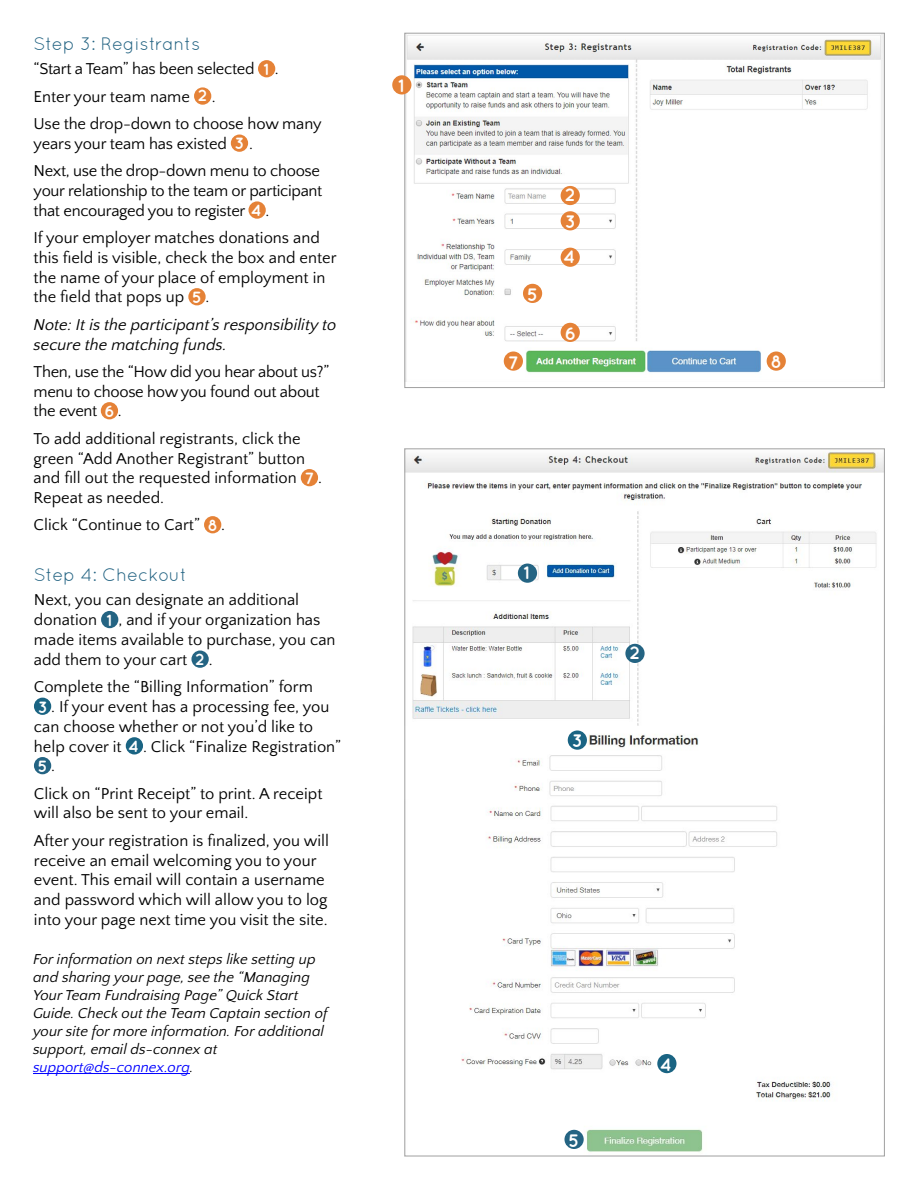
<style>
.page{position:relative;width:918px;height:1188px;background:#fff}
.page>*{position:absolute;margin:0;border:0;box-sizing:border-box;transform-origin:0 0}
.t1{font:18px "Quicksand";color:#246483}
.t2{font:700 18px/26.8px "Quicksand";color:#fff}
.t3{font:16.5px/19.8px "Quattrocento Sans";color:#000}
.t4{font:16.5px/19.8px "Quattrocento Sans";letter-spacing:-.02em;color:#000}
.t5{font:italic 16.5px/19.8px "Quattrocento Sans";color:#000}
.t6{font:700 16.2px "Quicksand";color:#fff}
.t7{font:italic 15px/18px "Quattrocento Sans";color:#000}
.s1{font-family:"Quicksand";font-weight:700;font-size:16.2px;color:#fff}
.s2{font-family:"Quattrocento Sans";font-weight:400;font-size:16.5px;color:#000}
.s3{color:#00f}
</style>
<div class="page">
<img style="left:407px;top:451px;width:476px;height:701px">
<div style="left:258px;top:60px;width:17px;height:17px;background:#e58237;border-radius:50%"></div>
<div style="left:194px;top:87px;width:17px;height:18px;background:#e58237;border-radius:50%"></div>
<div style="left:231px;top:135px;width:17px;height:17px;background:#e58237;border-radius:50%"></div>
<div style="left:248px;top:201px;width:18px;height:18px;background:#e58237;border-radius:50%"></div>
<div style="left:188px;top:288px;width:18px;height:17px;background:#e58237;border-radius:50%"></div>
<div style="left:101px;top:402px;width:17px;height:17px;background:#e58237;border-radius:50%"></div>
<div style="left:301px;top:469px;width:17px;height:17px;background:#e58237;border-radius:50%"></div>
<div style="left:204px;top:516px;width:17px;height:17px;background:#e58237;border-radius:50%"></div>
<img style="left:407px;top:35px;width:476px;height:346px">
<div style="left:767px;top:351px;width:19px;height:20px;background:#e58237;border-radius:50%"></div>
<div style="left:392px;top:75px;width:19px;height:19px;background:#e58237;border-radius:50%"></div>
<div style="left:561px;top:186px;width:19px;height:19px;background:#e58237;border-radius:50%"></div>
<div style="left:561px;top:211px;width:19px;height:19px;background:#e58237;border-radius:50%"></div>
<div style="left:561px;top:248px;width:19px;height:19px;background:#e58237;border-radius:50%"></div>
<div style="left:523px;top:284px;width:19px;height:19px;background:#e58237;border-radius:50%"></div>
<div style="left:561px;top:323px;width:19px;height:19px;background:#e58237;border-radius:50%"></div>
<div style="left:504px;top:351px;width:19px;height:20px;background:#e58237;border-radius:50%"></div>
<hr style="left:33px;top:1073px;width:157px;height:1px;background:#00f">
<div style="left:625px;top:644px;width:20px;height:19px;background:#246483;border-radius:50%"></div>
<div style="left:568px;top:730px;width:19px;height:20px;background:#1a6483;border-radius:50%"></div>
<div style="left:564px;top:1130px;width:20px;height:19px;background:#246483;border-radius:50%"></div>
<div style="left:657px;top:1054px;width:20px;height:19px;background:#1a6483;border-radius:50%"></div>
<div style="left:101px;top:611px;width:17px;height:17px;background:#246483;border-radius:50%"></div>
<div style="left:191px;top:651px;width:18px;height:17px;background:#246483;border-radius:50%"></div>
<div style="left:34px;top:698px;width:17px;height:17px;background:#1a6483;border-radius:50%"></div>
<div style="left:126px;top:737px;width:17px;height:17px;background:#1a6483;border-radius:50%"></div>
<div style="left:34px;top:757px;width:17px;height:17px;background:#246483;border-radius:50%"></div>
<div style="left:518px;top:564px;width:19px;height:19px;background:#246483;border-radius:50%"></div>
<p class="t1" style="left:34px;top:33px;width:168px">Step 3: Registrants</p>
<p class="t3" style="left:34px;top:56px;width:290px;line-height:27.3px">“Start a Team” has been selected <span class="s1">1</span> .<br>Enter your team name <span class="s1">2</span> .<br>Use the drop-down to choose how many</p>
<p class="t4" style="left:34px;top:130px;width:288px;line-height:27.3px">years your team has existed <span class="s1">3</span> .<br>Next, use the drop-down menu to choose</p>
<p class="t4" style="left:34px;top:181px;width:290px">your relationship to the team or participant that encouraged you to register <span class="s1">4</span> .</p>
<p class="t3" style="left:34px;top:228px;width:305px">If your employer matches donations and this field is visible, check the box and enter the name of your place of employment in the field that pops up <span class="s1">5</span> .</p>
<p class="t5" style="left:34px;top:315px;width:304px">Note: It is the participant’s responsibility to secure the matching funds.</p>
<p class="t4" style="left:34px;top:362px;width:297px">Then, use the “How did you hear about us?” menu to choose how you found out about the event <span class="s1">6</span> .</p>
<p class="t3" style="left:34px;top:429px;width:290px">To add additional registrants, click the green “Add Another Registrant” button and fill out the requested information <span class="s1">7</span> .<br>Repeat as needed.</p>
<p class="t3" style="left:34px;top:516px;width:193px">Click “Continue to Cart” <span class="s1">8</span> .</p>
<p class="t1" style="left:34px;top:564px;width:155px">Step 4: Checkout</p>
<p class="t3" style="left:34px;top:591px;width:303px">Next, you can designate an additional donation <span class="s1">1</span> , and if your organization has made items available to purchase, you can add them to your cart <span class="s1">2</span> .</p>
<p class="t3" style="left:34px;top:677px;width:309px">Complete the “Billing Information” form<br><span class="s1">3</span> . If your event has a processing fee, you can choose whether or not you’d like to help cover it <span class="s1">4</span> . Click “Finalize Registration”</p>
<p class="t6" style="left:38px;top:757px;width:19px">5<span class="s2">.</span></p>
<p class="t3" style="left:34px;top:784px;width:290px">Click on “Print Receipt” to print. A receipt will also be sent to your email.</p>
<p class="t3" style="left:34px;top:831px;width:297px">After your registration is finalized, you will receive an email welcoming you to your event. This email will contain a username and password which will allow you to log into your page next time you visit the site.</p>
<p class="t7" style="left:33px;top:951px;width:296px">For information on next steps like setting up and sharing your page, see the “Managing Your Team Fundraising Page” Quick Start Guide. Check out the Team Captain section of your site for more information. For additional support, email ds-connex at <span class="s3">support@ds-connex.org</span>.</p>
<p class="t2" style="left:398px;top:72px;width:8px">1</p>
<p class="t2" style="left:527px;top:280px;width:12px">5</p>
<p class="t2" style="left:508px;top:348px;width:12px">7</p>
<p class="t2" style="left:565px;top:181px;width:12px">2<br>3</p>
<p class="t2" style="left:563px;top:243px;width:13px">4</p>
<p class="t2" style="left:565px;top:319px;width:13px">6</p>
<p class="t2" style="left:524px;top:559px;width:8px">1</p>
<p class="t2" style="left:572px;top:727px;width:12px">3</p>
<p class="t2" style="left:630px;top:639px;width:12px">2</p>
<p class="t2" style="left:771px;top:348px;width:13px">8</p>
<p class="t2" style="left:569px;top:1126px;width:12px">5</p>
<p class="t2" style="left:660px;top:1051px;width:13px">4</p>
</div>
